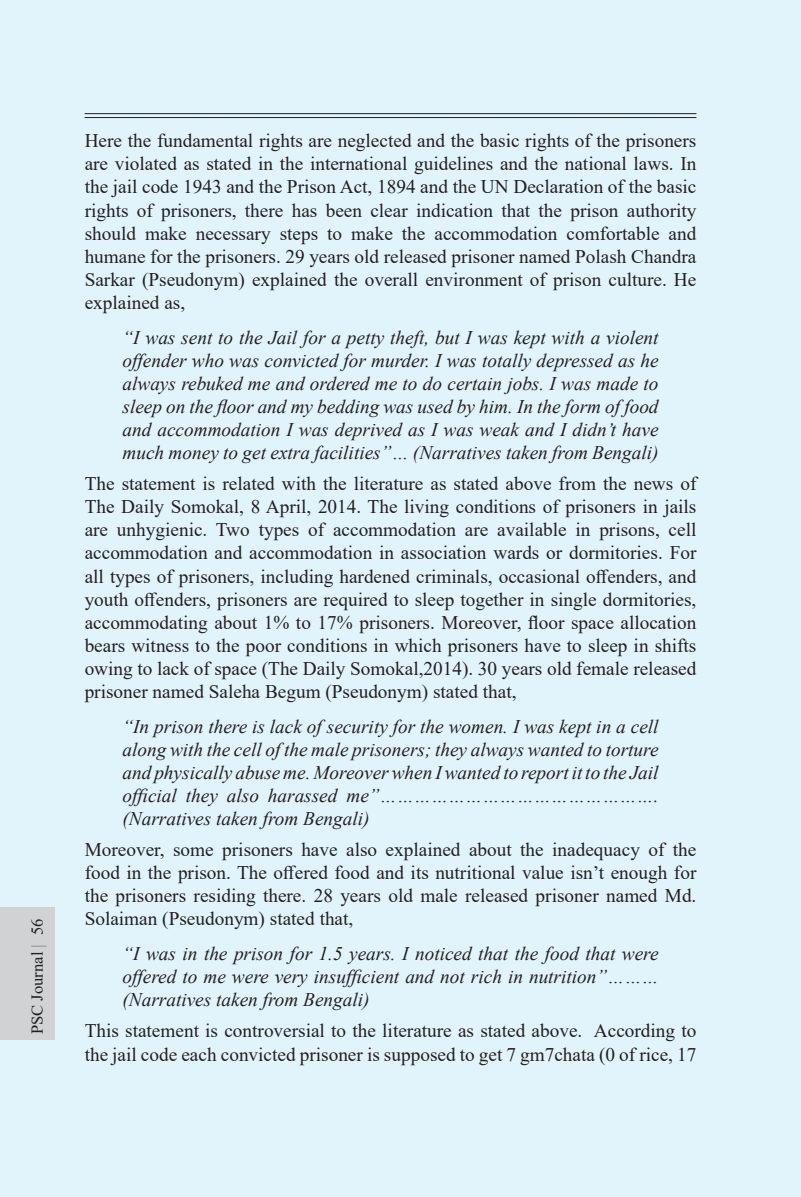
<style>
.page{position:relative;width:801px;height:1197px;background:#fff}
.page>*{position:absolute;margin:0;border:0;box-sizing:border-box;transform-origin:0 0}
.Discription{font:19.25px/23.1px "Times New Roman";color:#231f20;text-align:justify}
.Abstract{font:italic 19.25px/23.1px "Times New Roman";color:#231f20;text-align:justify}
.t1{font:16.62px "Times New Roman";color:#231f20}
.s1{font-weight:700;color:#939598}
</style>
<div class="page">
<hr style="left:800px;top:0;width:1px;height:1197px;background:#e1f4fc">
<div style="left:0;top:0;width:800px;height:1197px;background:#e1f4fc"></div>
<hr style="left:85px;top:117px;width:611px;height:1px;background:#231f20">
<hr style="left:85px;top:113px;width:611px;height:1px;background:#231f20">
<div style="left:0;top:907px;width:54px;height:133px;background:#d1d2d4"></div>
<p class="t1" style="left:25px;top:1034px;width:117px;rotate:-90deg">PSC Journal <span class="s1">|</span> 56</p>
<p class="Discription" style="left:85px;top:129px;width:613px">Here the fundamental rights are neglected and the basic rights of the prisoners are violated as stated in the international guidelines and the national laws. In the jail code 1943 and the Prison Act, 1894 and the UN Declaration of the basic rights of prisoners, there has been clear indication that the prison authority should make necessary steps to make the accommodation comfortable and humane for the prisoners. 29 years old released prisoner named Polash Chandra Sarkar (Pseudonym) explained the overall environment of prison culture. He explained as,</p>
<p class="Abstract" style="left:122px;top:325px;width:537px">“I was sent to the Jail for a petty theft, but I was kept with a violent offender who was convicted for murder. I was totally depressed as he always rebuked me and ordered me to do certain jobs. I was made to sleep on the floor and my bedding was used by him. In the form of food and accommodation I was deprived as I was weak and I didn’t have much money to get extra facilities”… (Narratives taken from Bengali)</p>
<p class="Discription" style="left:85px;top:472px;width:613px">The statement is related with the literature as stated above from the news of The Daily Somokal, 8 April, 2014. The living conditions of prisoners in jails are unhygienic. Two types of accommodation are available in prisons, cell accommodation and accommodation in association wards or dormitories. For all types of prisoners, including hardened criminals, occasional offenders, and youth offenders, prisoners are required to sleep together in single dormitories, accommodating about 1% to 17% prisoners. Moreover, floor space allocation bears witness to the poor conditions in which prisoners have to sleep in shifts owing to lack of space (The Daily Somokal,2014). 30 years old female released prisoner named Saleha Begum (Pseudonym) stated that,</p>
<p class="Abstract" style="left:122px;top:714px;width:537px">“In prison there is lack of security for the women. I was kept in a cell along with the cell of the male prisoners; they always wanted to torture and physically abuse me. Moreover when I wanted to report it to the Jail official they also harassed me”…………………………………………. (Narratives taken from Bengali)</p>
<p class="Discription" style="left:85px;top:838px;width:613px">Moreover, some prisoners have also explained about the inadequacy of the food in the prison. The offered food and its nutritional value isn’t enough for the prisoners residing there. 28 years old male released prisoner named Md.<br>Solaiman (Pseudonym) stated that,</p>
<p class="Abstract" style="left:122px;top:942px;width:537px">“I was in the prison for 1.5 years. I noticed that the food that were offered to me were very insufficient and not rich in nutrition”……… (Narratives taken from Bengali)</p>
<p class="Discription" style="left:85px;top:1019px;width:613px">This statement is controversial to the literature as stated above. According to the jail code each convicted prisoner is supposed to get 7 gm7chata (0 of rice, 17</p>
</div>
